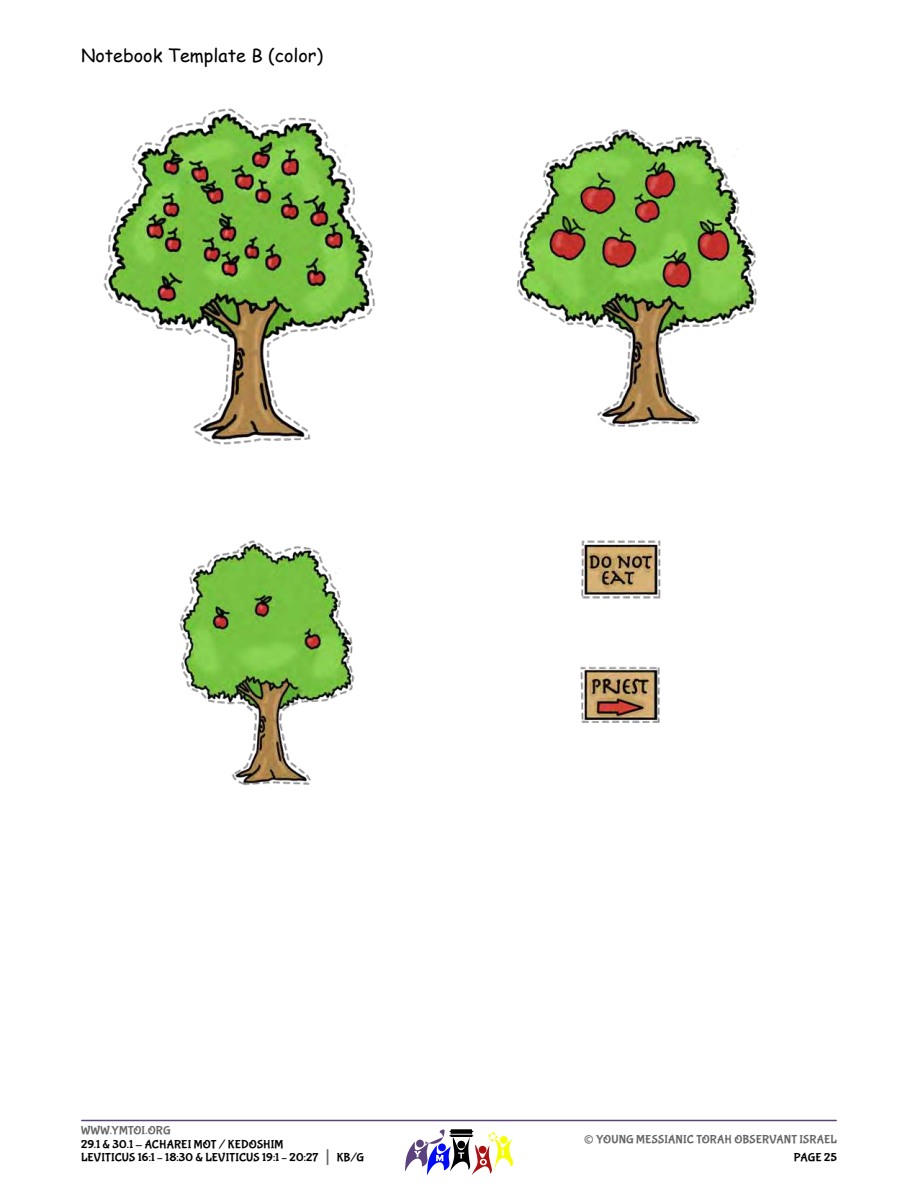
<style>
.page{position:relative;width:918px;height:1188px;background:#fff}
.page>*{position:absolute;margin:0;border:0;box-sizing:border-box;transform-origin:0 0}
.t1{font:27px "Bubblegum Sans";color:#666}
.t2{font:18px "Comic Sans MS";color:#000}
.t3{font:12px/13.5px "Bubblegum Sans";letter-spacing:.01em;color:#000}
.t4{font:12px "Bubblegum Sans";letter-spacing:.01em;color:#666}
.s1{font-size:21px;color:#666}
</style>
<div class="page">
<img style="left:81px;top:108px;width:756px;height:1067px">
<h2 class="t2" style="left:81px;top:47px;width:244px">Notebook Template B (color)</h2>
<p class="t4" style="left:81px;top:1123px;width:91px">WWW.YMTOI.ORG</p>
<p class="t3" style="left:81px;top:1137px;width:285px">29.1 &amp; 30.1 - ACHAREI MOT / KEDOSHIM<br>LEVITICUS 16:1 – 18:30 &amp; LEVITICUS 19:1 – 20:27 <span class="s1">|</span> KB/G</p>
<h1 class="t1" style="left:584px;top:1122px;width:12px">©</h1>
<p class="t4" style="left:596px;top:1132px;width:242px">YOUNG MESSIANIC TORAH OBSERVANT ISRAEL</p>
<p class="t3" style="left:794px;top:1150px;width:45px">PAGE 25</p>
</div>
